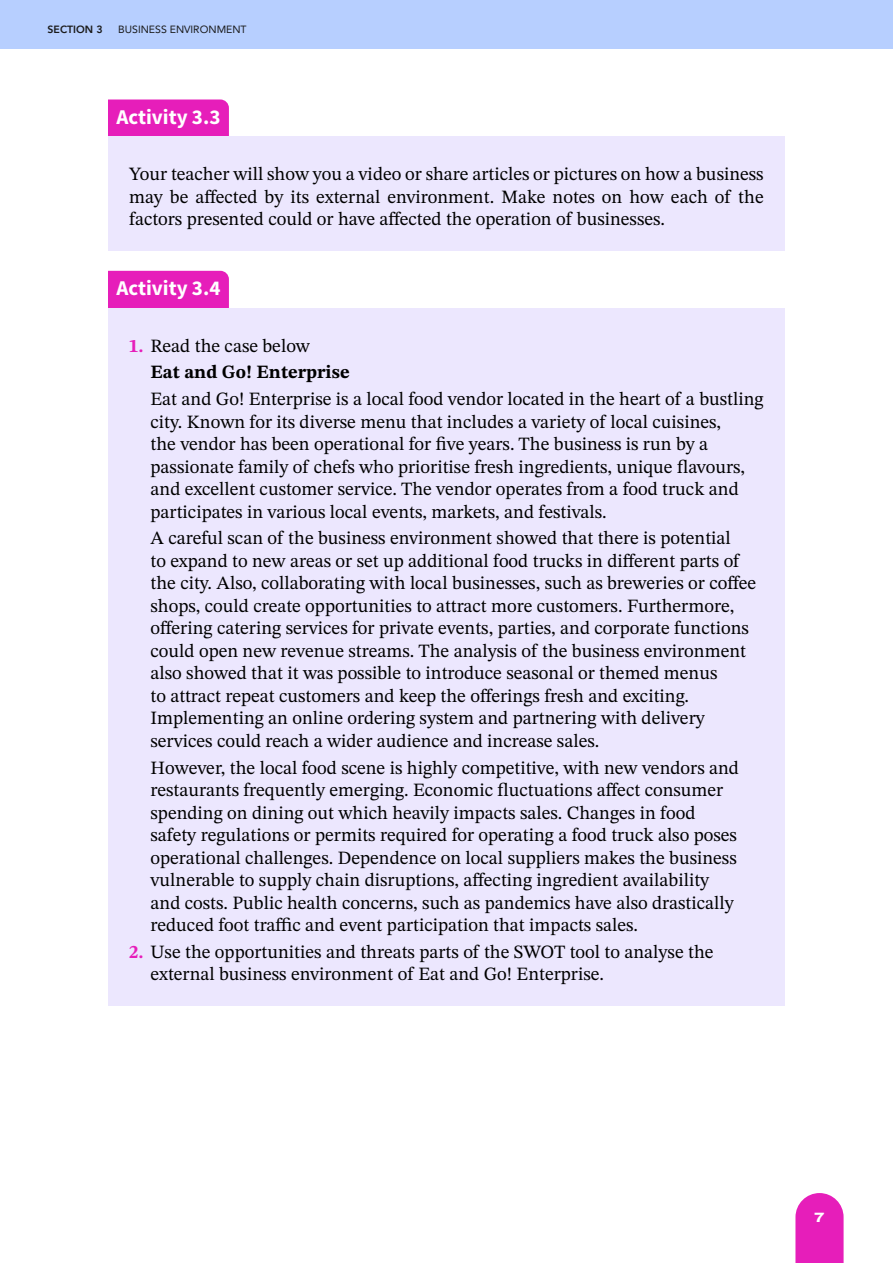
<style>
.page{position:relative;width:893px;height:1263px;background:#fff}
.page>*{position:absolute;margin:0;border:0;box-sizing:border-box;transform-origin:0 0}
.t1{font:700 21px "Source Sans Pro";color:#fff}
.t2{font:18.75px/22.5px "STIX Two Text";color:#000}
.t3{font:700 18.75px/26.7px "STIX Two Text";color:#000}
.t4{font:800 13.5px "Archivo Expanded";color:#fff}
.t5{font:10.5px "Avenir";color:#1a1a1a}
.t6{font:800 10.5px "Avenir";color:#1a1a1a}
.s1{color:#e61eba}
.s2{font-weight:400}
.s3{font-weight:700;color:#e61eba}
</style>
<div class="page">
<div style="left:0;top:0;width:893px;height:49px;background:#b7cfff"></div>
<svg style="left:795px;top:1193px;width:49px;height:70px;background:#e832c0"></svg>
<div style="left:108px;top:99px;width:121px;height:38px;background:#e61eba"></div>
<div style="left:108px;top:137px;width:677px;height:114px;background:#ece7fe"></div>
<div style="left:108px;top:271px;width:121px;height:37px;background:#e61eba"></div>
<div style="left:108px;top:308px;width:677px;height:69px;background:#ece7fe"></div>
<div style="left:108px;top:361px;width:677px;height:182px;background:#ece7fe"></div>
<div style="left:108px;top:501px;width:677px;height:272px;background:#ece7fe"></div>
<div style="left:108px;top:730px;width:677px;height:227px;background:#ece7fe"></div>
<div style="left:108px;top:914px;width:677px;height:92px;background:#ece7fe"></div>
<p class="t6" style="left:48px;top:21px;width:57px">SECTION 3</p>
<p class="t5" style="left:118px;top:21px;width:130px">BUSINESS ENVIRONMENT</p>
<p class="t1" style="left:117px;top:103px;width:105px">Activity 3.3</p>
<p class="t2" style="left:129px;top:163px;width:636px;text-align:justify">Your teacher will show you a video or share articles or pictures on how a business may be affected by its external environment. Make notes on how each of the factors presented could or have affected the operation of businesses.</p>
<p class="t1" style="left:117px;top:274px;width:105px">Activity 3.4</p>
<p class="t3" style="left:151px;top:332px;width:201px;text-indent:-21px"><span class="s1">1.</span> <span class="s2">Read the case below<br></span>Eat and Go! Enterprise</p>
<p class="t2" style="left:151px;top:387px;width:615px">Eat and Go! Enterprise is a local food vendor located in the heart of a bustling city. Known for its diverse menu that includes a variety of local cuisines,<br>the vendor has been operational for five years. The business is run by a passionate family of chefs who prioritise fresh ingredients, unique flavours, and excellent customer service. The vendor operates from a food truck and participates in various local events, markets, and festivals.</p>
<p class="t2" style="left:151px;top:527px;width:607px">A careful scan of the business environment showed that there is potential<br>to expand to new areas or set up additional food trucks in different parts of the city. Also, collaborating with local businesses, such as breweries or coffee shops, could create opportunities to attract more customers. Furthermore, offering catering services for private events, parties, and corporate functions could open new revenue streams. The analysis of the business environment also showed that it was possible to introduce seasonal or themed menus<br>to attract repeat customers and keep the offerings fresh and exciting.<br>Implementing an online ordering system and partnering with delivery services could reach a wider audience and increase sales.</p>
<p class="t2" style="left:151px;top:756px;width:590px">However, the local food scene is highly competitive, with new vendors and restaurants frequently emerging. Economic fluctuations affect consumer spending on dining out which heavily impacts sales. Changes in food safety regulations or permits required for operating a food truck also poses operational challenges. Dependence on local suppliers makes the business vulnerable to supply chain disruptions, affecting ingredient availability and costs. Public health concerns, such as pandemics have also drastically reduced foot traffic and event participation that impacts sales.</p>
<p class="t2" style="left:151px;top:940px;width:564px;text-indent:-21px"><span class="s3">2.</span> Use the opportunities and threats parts of the SWOT tool to analyse the external business environment of Eat and Go! Enterprise.</p>
<p class="t4" style="left:815px;top:1207px;width:11px">7</p>
</div>
